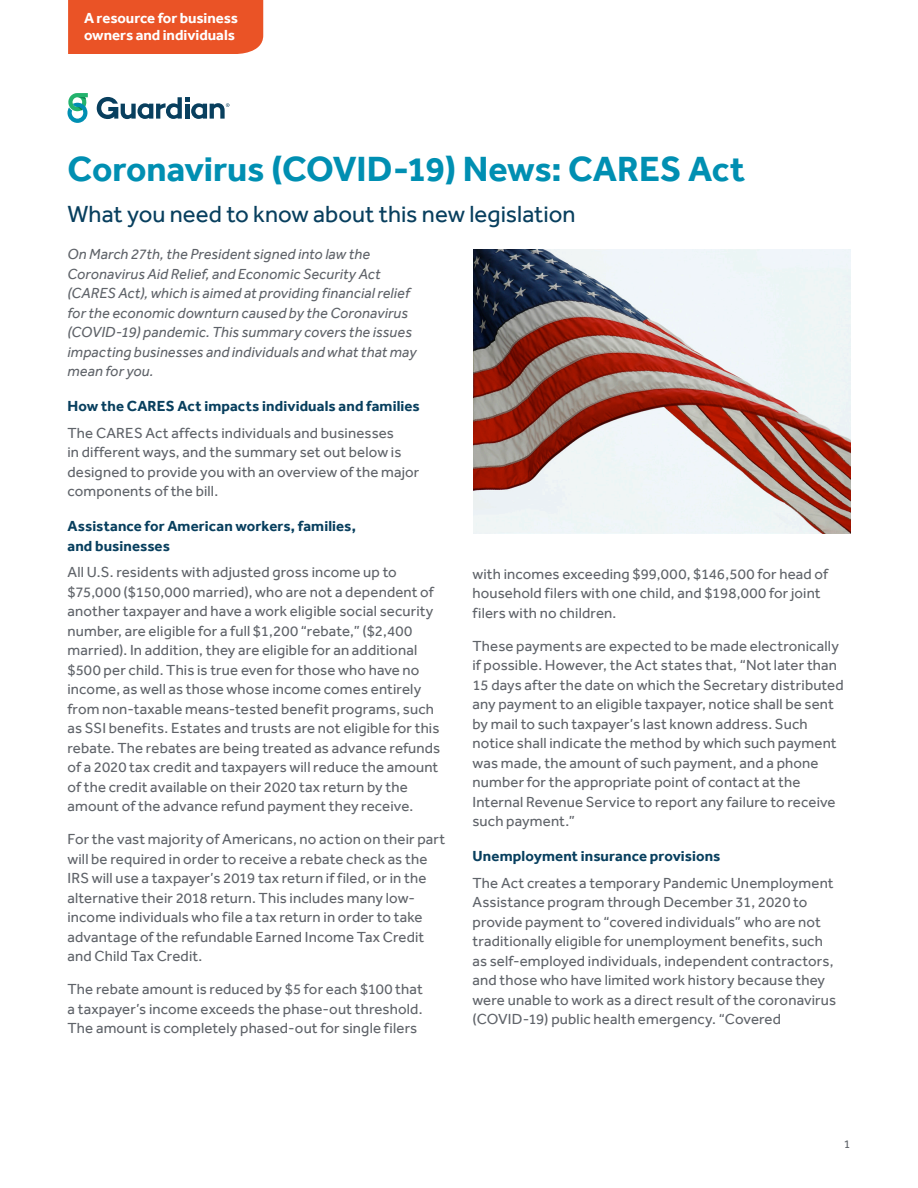
<style>
.page{position:relative;width:918px;height:1188px;background:#fff}
.page>*{position:absolute;margin:0;border:0;box-sizing:border-box;transform-origin:0 0}
.Header_2{font:700 36px "Effra";color:#008fb2}
.Subhead_1{font:24px "Effra";color:#083f5e}
.Body{font:15px/19.5px "Effra";letter-spacing:.01em;color:#5f6369}
.Body-2{font:italic 15px/19.5px "Effra";letter-spacing:.01em;color:#5f6369}
.Subhead_2{font:700 15px/19.5px "Effra";letter-spacing:.01em;color:#083f5e}
.ID_-_flag{font:700 15px/16.5px "Effra";color:#fff}
.t1{font:12px "Effra";color:#5f6369}
</style>
<div class="page">
<svg style="left:68px;top:93px;width:20px;height:30px"></svg>
<svg style="left:97px;top:97px;width:132px;height:22px"></svg>
<div style="left:68px;top:0;width:195px;height:54px;background:#ea5326"></div>
<img style="left:473px;top:249px;width:377px;height:284px">
<p class="ID_-_flag" style="left:84px;top:10px;width:156px">A resource for business owners and individuals</p>
<p class="Header_2" style="left:68px;top:148px;width:679px">Coronavirus (COVID-19) News: CARES Act</p>
<p class="Subhead_1" style="left:68px;top:200px;width:510px">What you need to know about this new legislation</p>
<p class="Body-2" style="left:68px;top:244px;width:351px">On March 27th, the President signed into law the Coronavirus Aid Relief, and Economic Security Act (CARES Act), which is aimed at providing financial relief for the economic downturn caused by the Coronavirus (COVID-19) pandemic. This summary covers the issues impacting businesses and individuals and what that may mean for you.</p>
<p class="Subhead_2" style="left:68px;top:396px;width:354px">How the CARES Act impacts individuals and families</p>
<p class="Body" style="left:68px;top:423px;width:353px">The CARES Act affects individuals and businesses<br>in different ways, and the summary set out below is designed to provide you with an overview of the major components of the bill.</p>
<p class="Subhead_2" style="left:68px;top:516px;width:290px">Assistance for American workers, families, and businesses</p>
<p class="Body" style="left:68px;top:562px;width:374px">All U.S. residents with adjusted gross income up to $75,000 ($150,000 married), who are not a dependent of another taxpayer and have a work eligible social security number, are eligible for a full $1,200 “rebate,” ($2,400 married). In addition, they are eligible for an additional $500 per child. This is true even for those who have no income, as well as those whose income comes entirely from non-taxable means-tested benefit programs, such as SSI benefits. Estates and trusts are not eligible for this rebate. The rebates are being treated as advance refunds of a 2020 tax credit and taxpayers will reduce the amount of the credit available on their 2020 tax return by the amount of the advance refund payment they receive.</p>
<p class="Body" style="left:68px;top:829px;width:379px">For the vast majority of Americans, no action on their part will be required in order to receive a rebate check as the IRS will use a taxpayer’s 2019 tax return if filed, or in the alternative their 2018 return. This includes many low&shy;income individuals who file a tax return in order to take advantage of the refundable Earned Income Tax Credit and Child Tax Credit.</p>
<p class="Body" style="left:68px;top:979px;width:357px;text-align:justify">The rebate amount is reduced by $5 for each $100 that a taxpayer’s income exceeds the phase-out threshold.<br>The amount is completely phased-out for single filers</p>
<p class="Body" style="left:472px;top:564px;width:357px">with incomes exceeding $99,000, $146,500 for head of household filers with one child, and $198,000 for joint filers with no children.</p>
<p class="Body" style="left:472px;top:636px;width:373px">These payments are expected to be made electronically if possible. However, the Act states that, “Not later than 15 days after the date on which the Secretary distributed any payment to an eligible taxpayer, notice shall be sent by mail to such taxpayer’s last known address. Such notice shall indicate the method by which such payment was made, the amount of such payment, and a phone number for the appropriate point of contact at the Internal Revenue Service to report any failure to receive such payment.”</p>
<p class="Subhead_2" style="left:472px;top:846px;width:249px">Unemployment insurance provisions</p>
<p class="Body" style="left:472px;top:873px;width:365px">The Act creates a temporary Pandemic Unemployment Assistance program through December 31, 2020 to provide payment to “covered individuals” who are not traditionally eligible for unemployment benefits, such as self-employed individuals, independent contractors, and those who have limited work history because they were unable to work as a direct result of the coronavirus (COVID-19) public health emergency. “Covered</p>
<p class="t1" style="left:844px;top:1137px;width:8px">1</p>
</div>
